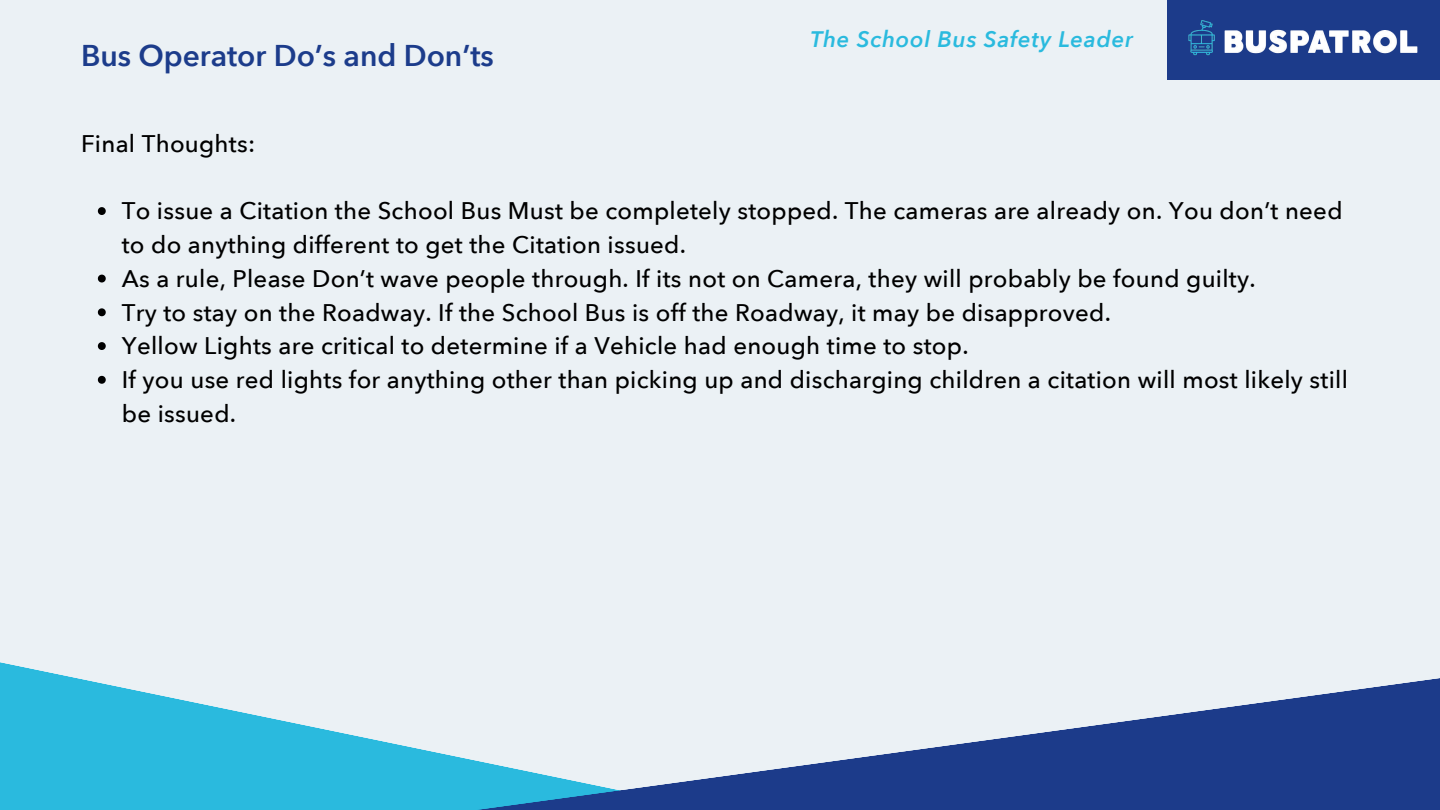
<style>
.page{position:relative;width:1440px;height:810px;background:#ebf1f5}
.page>*{position:absolute;margin:0;border:0;box-sizing:border-box;transform-origin:0 0}
.t1{font:600 30px "Avenir Next";color:#1c3c8b}
.t2{font:500 24px/33.8px "Avenir Next";letter-spacing:.01em;color:#000}
.t3{font:italic 600 22.5px "Avenir Next";letter-spacing:.035em;color:#2abade}
</style>
<div class="page">
<div style="left:1167px;top:0;width:273px;height:80px;background:#1c3b8a"></div>
<svg style="left:0;top:662px;width:464px;height:148px;fill:#2abade"></svg>
<svg style="left:464px;top:678px;width:976px;height:132px"></svg>
<svg style="left:98px;top:207px;width:8px;height:8px"></svg>
<svg style="left:98px;top:275px;width:8px;height:7px"></svg>
<svg style="left:98px;top:308px;width:8px;height:8px"></svg>
<svg style="left:98px;top:342px;width:8px;height:8px"></svg>
<svg style="left:98px;top:376px;width:8px;height:8px"></svg>
<img style="left:1188px;top:20px;width:230px;height:36px">
<p class="t1" style="left:81px;top:36px;width:414px">Bus Operator Do’s and Don’ts</p>
<p class="t2" style="left:81px;top:128px;width:176px">Final Thoughts:</p>
<p class="t3" style="left:810px;top:25px;width:324px">The School Bus Safety Leader</p>
<p class="t2" style="left:122px;top:195px;width:1228px">To issue a Citation the School Bus Must be completely stopped. The cameras are already on. You don’t need to do anything different to get the Citation issued.<br>As a rule, Please Don’t wave people through. If its not on Camera, they will probably be found guilty.<br>Try to stay on the Roadway. If the School Bus is off the Roadway, it may be disapproved.<br>Yellow Lights are critical to determine if a Vehicle had enough time to stop.<br>If you use red lights for anything other than picking up and discharging children a citation will most likely still be issued.</p>
</div>
